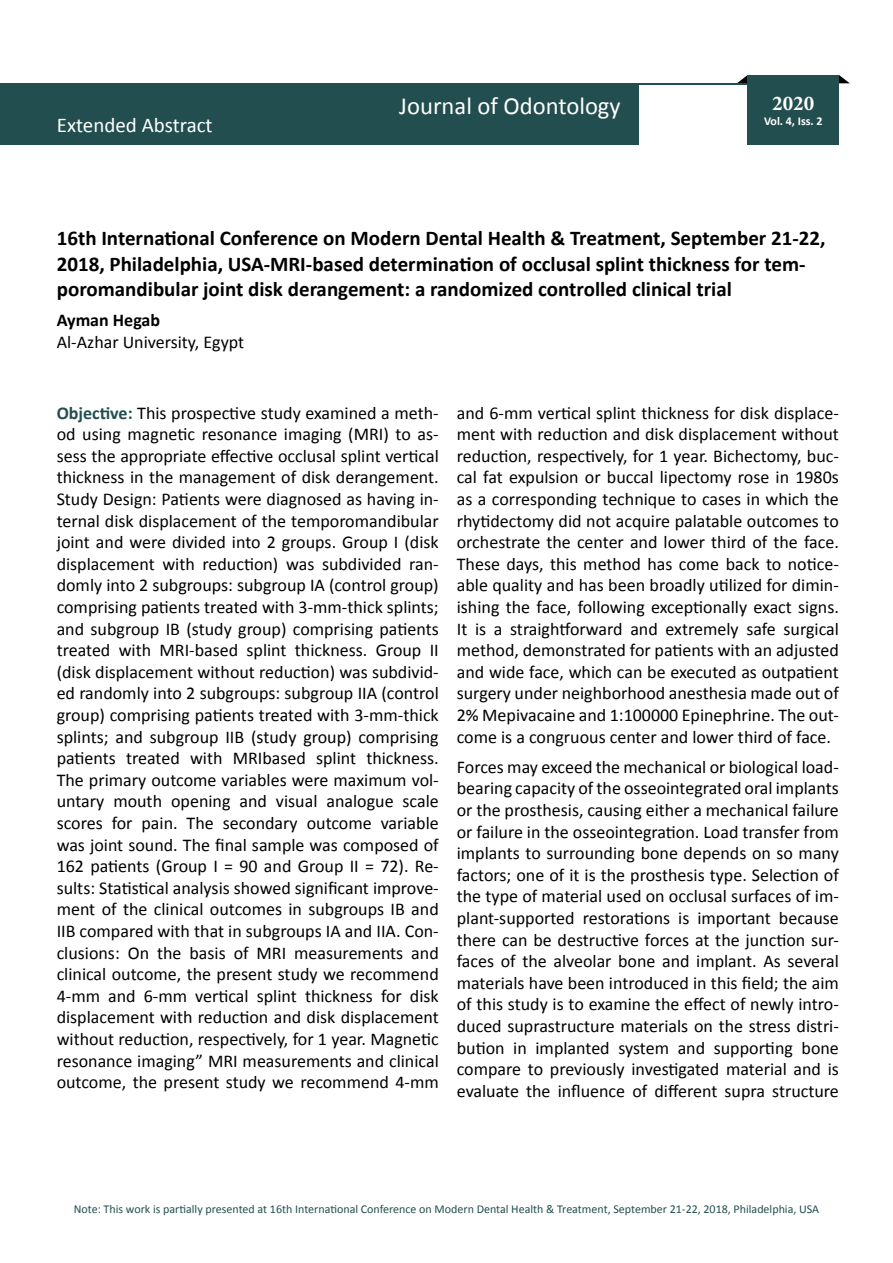
<style>
.page{position:relative;width:893px;height:1263px;background:#fff}
.page>*{position:absolute;margin:0;border:0;box-sizing:border-box;transform-origin:0 0}
.t1{font:24.6px "Calibri";color:#fff}
.t2{font:700 21px/25.2px "Calibri";color:#000}
.t3{font:21px "Calibri";color:#fff}
.t4{font:700 21px "Minion Pro";color:#fff}
.t5{font:18px/21.6px "Calibri";color:#000;text-align:justify}
.t6{font:700 18px "Calibri";color:#000}
.t7{font:12px "Calibri";color:#234e4f}
.t8{font:700 12px "Calibri";color:#fff}
.s1{font-weight:700;color:#234e4f}
</style>
<div class="page">
<svg style="left:839px;top:75px;width:11px;height:8px"></svg>
<svg style="left:737px;top:75px;width:11px;height:8px"></svg>
<div style="left:1px;top:83px;width:838px;height:62px;background:#234e4f"></div>
<div style="left:639px;top:85px;width:203px;height:60px;background:#fff"></div>
<div style="left:748px;top:75px;width:91px;height:70px;background:#234e4f"></div>
<p class="t3" style="left:57px;top:112px;width:157px">Extended Abstract</p>
<h1 class="t1" style="left:399px;top:90px;width:223px">Journal of Odontology</h1>
<p class="t4" style="left:772px;top:89px;width:43px">2020</p>
<p class="t8" style="left:764px;top:113px;width:60px">Vol. 4, Iss. 2</p>
<p class="t2" style="left:57px;top:226px;width:770px">16th International Conference on Modern Dental Health &amp; Treatment, September 21-22,<br>2018, Philadelphia, USA-MRI-based determination of occlusal splint thickness for tem&shy;poromandibular joint disk derangement: a randomized controlled clinical trial</p>
<p class="t6" style="left:57px;top:308px;width:105px">Ayman Hegab</p>
<p class="t5" style="left:57px;top:331px;width:189px">Al-Azhar University, Egypt</p>
<p class="t5" style="left:57px;top:402px;width:384px"><span class="s1">Objective:</span> This prospective study examined a meth&shy;od using magnetic resonance imaging (MRI) to as&shy;sess the appropriate effective occlusal splint vertical thickness in the management of disk derangement.<br>Study Design: Patients were diagnosed as having in&shy;ternal disk displacement of the temporomandibular joint and were divided into 2 groups. Group I (disk displacement with reduction) was subdivided ran&shy;domly into 2 subgroups: subgroup IA (control group) comprising patients treated with 3-mm-thick splints; and subgroup IB (study group) comprising patients treated with MRI-based splint thickness. Group II (disk displacement without reduction) was subdivid&shy;ed randomly into 2 subgroups: subgroup IIA (control group) comprising patients treated with 3-mm-thick splints; and subgroup IIB (study group) comprising patients treated with MRIbased splint thickness.<br>The primary outcome variables were maximum vol&shy;untary mouth opening and visual analogue scale scores for pain. The secondary outcome variable was joint sound. The final sample was composed of 162 patients (Group I = 90 and Group II = 72). Re&shy;sults: Statistical analysis showed significant improve&shy;ment of the clinical outcomes in subgroups IB and IIB compared with that in subgroups IA and IIA. Con&shy;clusions: On the basis of MRI measurements and clinical outcome, the present study we recommend 4-mm and 6-mm vertical splint thickness for disk displacement with reduction and disk displacement without reduction, respectively, for 1 year. Magnetic resonance imaging” MRI measurements and clinical outcome, the present study we recommend 4-mm</p>
<p class="t5" style="left:457px;top:402px;width:384px">and 6-mm vertical splint thickness for disk displace&shy;ment with reduction and disk displacement without reduction, respectively, for 1 year. Bichectomy, buc&shy;cal fat expulsion or buccal lipectomy rose in 1980s as a corresponding technique to cases in which the rhytidectomy did not acquire palatable outcomes to orchestrate the center and lower third of the face.<br>These days, this method has come back to notice&shy;able quality and has been broadly utilized for dimin&shy;ishing the face, following exceptionally exact signs.<br>It is a straightforward and extremely safe surgical method, demonstrated for patients with an adjusted and wide face, which can be executed as outpatient surgery under neighborhood anesthesia made out of 2% Mepivacaine and 1:100000 Epinephrine. The out&shy;come is a congruous center and lower third of face.</p>
<p class="t5" style="left:457px;top:756px;width:384px">Forces may exceed the mechanical or biological load&shy;bearing capacity of the osseointegrated oral implants or the prosthesis, causing either a mechanical failure or failure in the osseointegration. Load transfer from implants to surrounding bone depends on so many factors; one of it is the prosthesis type. Selection of the type of material used on occlusal surfaces of im&shy;plant-supported restorations is important because there can be destructive forces at the junction sur&shy;faces of the alveolar bone and implant. As several materials have been introduced in this field; the aim of this study is to examine the effect of newly intro&shy;duced suprastructure materials on the stress distri&shy;bution in implanted system and supporting bone compare to previously investigated material and is evaluate the influence of different supra structure</p>
<p class="t7" style="left:74px;top:1202px;width:747px">Note: This work is partially presented at 16th International Conference on Modern Dental Health &amp; Treatment, September 21-22, 2018, Philadelphia, USA</p>
</div>
